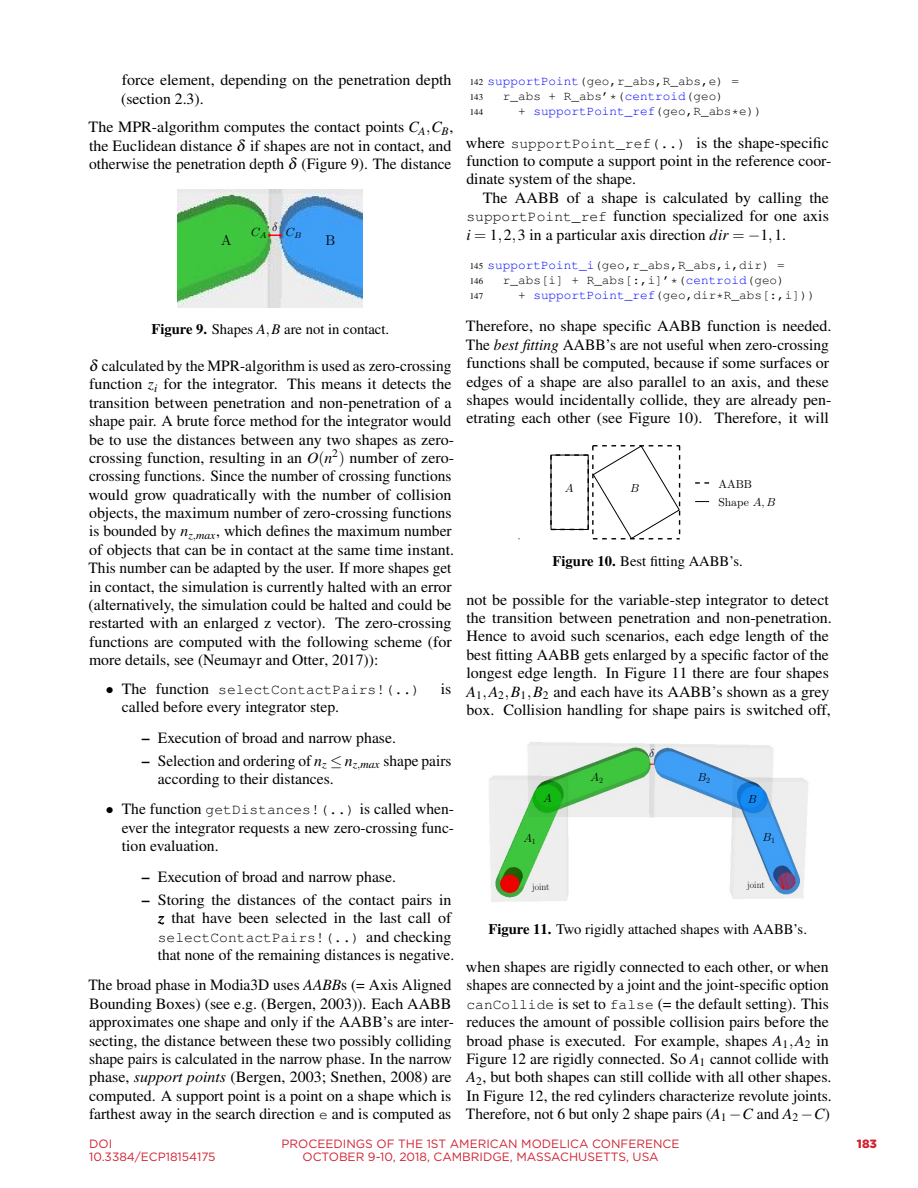
<style>
.page{position:relative;width:918px;height:1188px;background:#fff}
.page>*{position:absolute;margin:0;border:0;box-sizing:border-box;transform-origin:0 0}
.t1{font:15.75px/18.5px "Nimbus Rom No 9 L";color:#000}
.t2{font:14.7px "Nimbus Rom No 9 L";color:#000}
.t3{font:14.7px "Nimbus Mon L";color:#000}
.t4{font:14.1px "CMR12";color:#000}
.t5{font:12.75px "Nimbus Mon L";color:#000}
.t6{font:12.75px "Nimbus Mon L";color:#00f}
.t7{font:12px "Gotham";color:#d12233}
.t8{font:900 12px "Gotham";color:#d12233}
.t9{font:11.85px "CMMI10";color:#000}
.t10{font:11.55px/18.6px "CMR10";color:#000}
.t11{font:11.55px "CMMI12";color:#000}
.t12{font:11.55px "CMMI10";color:#000}
.t13{font:9.6px "CMR17";color:#000}
.t14{font:9px "Nimbus Rom No 9 L";color:#000}
.s1{font-style:italic}
.s2{font-family:"CMMI10"}
.s3{font-family:"Standard Sym L Slant 167"}
.s4{font-weight:500}
.s5{font-family:"CMR10"}
.s6{font-family:"CMSY10";font-size:15.75px}
.s7{font-family:"Nimbus Rom No 9 L";font-size:15.75px}
.s8{font-family:"CMSY10"}
.s9{font-family:"Nimbus Mon L";font-size:14.7px}
.s10{font-family:"Nimbus Rom No 9 L";font-size:9px}
.s11{color:#00f}
.s12{color:#000}
</style>
<div class="page">
<img style="left:178px;top:189px;width:185px;height:119px">
<svg style="left:268px;top:234px;width:14px;height:3px"></svg>
<svg style="left:592px;top:445px;width:88px;height:94px"></svg>
<div style="left:550px;top:454px;width:39px;height:76px;border:1px dashed #000"></div>
<svg style="left:695px;top:482px;width:15px;height:2px"></svg>
<svg style="left:695px;top:501px;width:14px;height:1px"></svg>
<img style="left:489px;top:742px;width:320px;height:160px">
<p class="t1" style="left:121px;top:71px;width:332px">force element, depending on the penetration depth (section 2.3).</p>
<p class="t1" style="left:89px;top:118px;width:366px">The MPR-algorithm computes the contact points <span class="s1">C</span><sub>A</sub><span class="s2">,</span><span class="s1">C</span><sub>B</sub>, the Euclidean distance <span class="s3">δ</span> if shapes are not in contact, and otherwise the penetration depth <span class="s3">δ</span> (Figure 9). The distance</p>
<p class="t9" style="left:272px;top:222px;width:7px">δ</p>
<p class="t9" style="left:251px;top:227px;width:17px">C<sub>A</sub></p>
<p class="t9" style="left:286px;top:227px;width:17px">C<sub>B</sub></p>
<p class="t4" style="left:221px;top:234px;width:12px">A</p>
<p class="t4" style="left:325px;top:234px;width:11px">B</p>
<p class="t2" style="left:151px;top:321px;width:239px"><span class="s4">Figure 9.</span> Shapes <span class="s1">A</span><span class="s2">,</span><span class="s1">B</span> are not in contact.</p>
<p class="t1" style="left:89px;top:357px;width:367px"><span class="s3">δ</span> calculated by the MPR-algorithm is used as zero-crossing function <span class="s1">z</span><sub>i</sub> for the integrator. This means it detects the transition between penetration and non-penetration of a shape pair. A brute force method for the integrator would be to use the distances between any two shapes as zero&shy;crossing function, resulting in an <span class="s1">O</span><span class="s5">(</span><span class="s1">n</span><sup>2</sup><span class="s5">)</span> number of zero&shy;crossing functions. Since the number of crossing functions would grow quadratically with the number of collision objects, the maximum number of zero-crossing functions is bounded by <span class="s1">n</span><sub>z</sub><sub>,</sub><sub>max</sub>, which defines the maximum number of objects that can be in contact at the same time instant.<br>This number can be adapted by the user. If more shapes get in contact, the simulation is currently halted with an error (alternatively, the simulation could be halted and could be restarted with an enlarged z vector). The zero-crossing functions are computed with the following scheme (for more details, see (Neumayr and Otter, 2017)):</p>
<p class="t3" style="left:106px;top:682px;width:316px"><span class="s6">•</span> <span class="s7">The function</span> selectContactPairs!(..)</p>
<p class="t1" style="left:441px;top:679px;width:12px">is</p>
<p class="t1" style="left:122px;top:698px;width:219px">called before every integrator step.</p>
<p class="t1" style="left:142px;top:728px;width:256px"><span class="s4">–</span> Execution of broad and narrow phase.</p>
<p class="t1" style="left:158px;top:751px;width:295px;text-indent:-16px"><span class="s4">–</span> Selection and ordering of <span class="s1">n</span><sub>z</sub> <span class="s8">≤</span> <span class="s1">n</span><sub>z</sub><sub>,</sub><sub>max</sub> shape pairs according to their distances.</p>
<p class="t1" style="left:122px;top:800px;width:334px;text-align:justify;text-indent:-16px"><span class="s8">•</span> The function <span class="s9">getDistances!(..)</span> is called when&shy;ever the integrator requests a new zero-crossing func&shy;tion evaluation.</p>
<p class="t1" style="left:142px;top:867px;width:256px"><span class="s4">–</span> Execution of broad and narrow phase.</p>
<p class="t1" style="left:142px;top:891px;width:311px;text-align:right"><span class="s4">–</span> Storing the distances of the contact pairs in <span class="s1">z</span> that have been selected in the last call of</p>
<p class="t3" style="left:158px;top:930px;width:295px">selectContactPairs!(..) <span class="s7">and checking</span></p>
<p class="t1" style="left:89px;top:940px;width:367px;line-height:30.5px;text-align:right">that none of the remaining distances is negative.<br>The broad phase in Modia3D uses <span class="s1">AABB</span>s (= Axis Aligned</p>
<p class="t1" style="left:89px;top:995px;width:367px">Bounding Boxes) (see e.g. (Bergen, 2003)). Each AABB approximates one shape and only if the AABB’s are inter&shy;secting, the distance between these two possibly colliding shape pairs is calculated in the narrow phase. In the narrow phase, <span class="s1">support points</span> (Bergen, 2003; Snethen, 2008) are computed. A support point is a point on a shape which is farthest away in the search direction <span class="s9">e</span> and is computed as</p>
<p class="t5" style="left:470px;top:75px;width:271px"><span class="s10">142</span> <span class="s11">supportPoint</span>(geo,r_abs,R_abs,e) =</p>
<p class="t14" style="left:470px;top:92px;width:15px">143</p>
<p class="t5" style="left:503px;top:90px;width:223px">r_abs + R_abs’*(<span class="s11">centroid</span>(geo)</p>
<p class="t14" style="left:470px;top:107px;width:15px">144</p>
<p class="t6" style="left:518px;top:105px;width:245px"><span class="s12">+</span> supportPoint_ref<span class="s12">(geo,R_abs*e))</span></p>
<p class="t1" style="left:466px;top:133px;width:367px">where <span class="s9">supportPoint_ref(..)</span> is the shape-specific function to compute a support point in the reference coor&shy;dinate system of the shape.</p>
<p class="t1" style="left:466px;top:189px;width:364px;text-align:justify;text-indent:16px">The AABB of a shape is calculated by calling the <span class="s9">supportPoint_ref</span> function specialized for one axis <span class="s1">i</span> <span class="s5">=</span> 1<span class="s2">,</span>2<span class="s2">,</span>3 in a particular axis direction <span class="s1">dir</span> <span class="s5">=</span> <span class="s8">−</span>1<span class="s2">,</span>1.</p>
<p class="t5" style="left:470px;top:259px;width:317px"><span class="s10">145</span> <span class="s11">supportPoint_i</span>(geo,r_abs,R_abs,i,dir) =</p>
<p class="t14" style="left:470px;top:275px;width:15px">146</p>
<p class="t5" style="left:503px;top:273px;width:283px">r_abs[i] + R_abs[:,i]’*(<span class="s11">centroid</span>(geo)</p>
<p class="t14" style="left:470px;top:290px;width:15px">147</p>
<p class="t5" style="left:518px;top:288px;width:299px">+ <span class="s11">supportPoint_ref</span>(geo,dir*R_abs[:,i]))</p>
<p class="t1" style="left:466px;top:317px;width:367px">Therefore, no shape specific AABB function is needed.<br>The <span class="s1">best fitting</span> AABB’s are not useful when zero-crossing functions shall be computed, because if some surfaces or edges of a shape are also parallel to an axis, and these shapes would incidentally collide, they are already pen&shy;etrating each other (see Figure 10). Therefore, it will</p>
<p class="t12" style="left:565px;top:484px;width:10px">A</p>
<p class="t12" style="left:630px;top:484px;width:10px">B</p>
<p class="t10" style="left:718px;top:475px;width:59px">AABB<br>Shape <span class="s2">A, B</span></p>
<p class="t2" style="left:553px;top:553px;width:192px"><span class="s4">Figure 10.</span> Best fitting AABB’s.</p>
<p class="t1" style="left:466px;top:590px;width:367px">not be possible for the variable-step integrator to detect the transition between penetration and non-penetration.<br>Hence to avoid such scenarios, each edge length of the best fitting AABB gets enlarged by a specific factor of the longest edge length. In Figure 11 there are four shapes <span class="s1">A</span><sub>1</sub><span class="s2">,</span><span class="s1">A</span><sub>2</sub><span class="s2">,</span><span class="s1">B</span><sub>1</sub><span class="s2">,</span><span class="s1">B</span><sub>2</sub> and each have its AABB’s shown as a grey box. Collision handling for shape pairs is switched off,</p>
<p class="t11" style="left:543px;top:794px;width:10px">A</p>
<p class="t11" style="left:523px;top:833px;width:14px">A<sub>1</sub></p>
<p class="t11" style="left:591px;top:772px;width:14px">A<sub>2</sub></p>
<p class="t11" style="left:649px;top:749px;width:7px">δ</p>
<p class="t11" style="left:697px;top:772px;width:14px">B<sub>2</sub></p>
<p class="t11" style="left:748px;top:795px;width:10px">B</p>
<p class="t11" style="left:763px;top:832px;width:14px">B<sub>1</sub></p>
<p class="t13" style="left:532px;top:882px;width:19px">joint</p>
<p class="t13" style="left:747px;top:881px;width:19px">joint</p>
<p class="t2" style="left:488px;top:920px;width:320px"><span class="s4">Figure 11.</span> Two rigidly attached shapes with AABB’s.</p>
<p class="t1" style="left:466px;top:958px;width:367px">when shapes are rigidly connected to each other, or when shapes are connected by a joint and the joint-specific option <span class="s9">canCollide</span> is set to <span class="s9">false</span> (= the default setting). This reduces the amount of possible collision pairs before the broad phase is executed. For example, shapes <span class="s1">A</span><sub>1</sub><span class="s2">,</span><span class="s1">A</span><sub>2</sub> in Figure 12 are rigidly connected. So <span class="s1">A</span><sub>1</sub> cannot collide with <span class="s1">A</span><sub>2</sub>, but both shapes can still collide with all other shapes.<br>In Figure 12, the red cylinders characterize revolute joints.<br>Therefore, not 6 but only 2 shape pairs (<span class="s1">A</span><sub>1</sub> <span class="s8">−</span><span class="s1">C</span> and <span class="s1">A</span><sub>2</sub> <span class="s8">−</span><span class="s1">C</span>)</p>
<p class="t7" style="left:89px;top:1136px;width:25px">DOI</p>
<p class="t7" style="left:282px;top:1136px;width:399px">PROCEEDINGS OF THE 1ST AMERICAN MODELICA CONFERENCE</p>
<p class="t7" style="left:89px;top:1149px;width:128px">10.3384/ECP18154175</p>
<p class="t7" style="left:303px;top:1149px;width:358px">OCTOBER 9-10, 2018, CAMBRIDGE, MASSACHUSETTS, USA</p>
<p class="t8" style="left:857px;top:1135px;width:22px">183</p>
</div>
